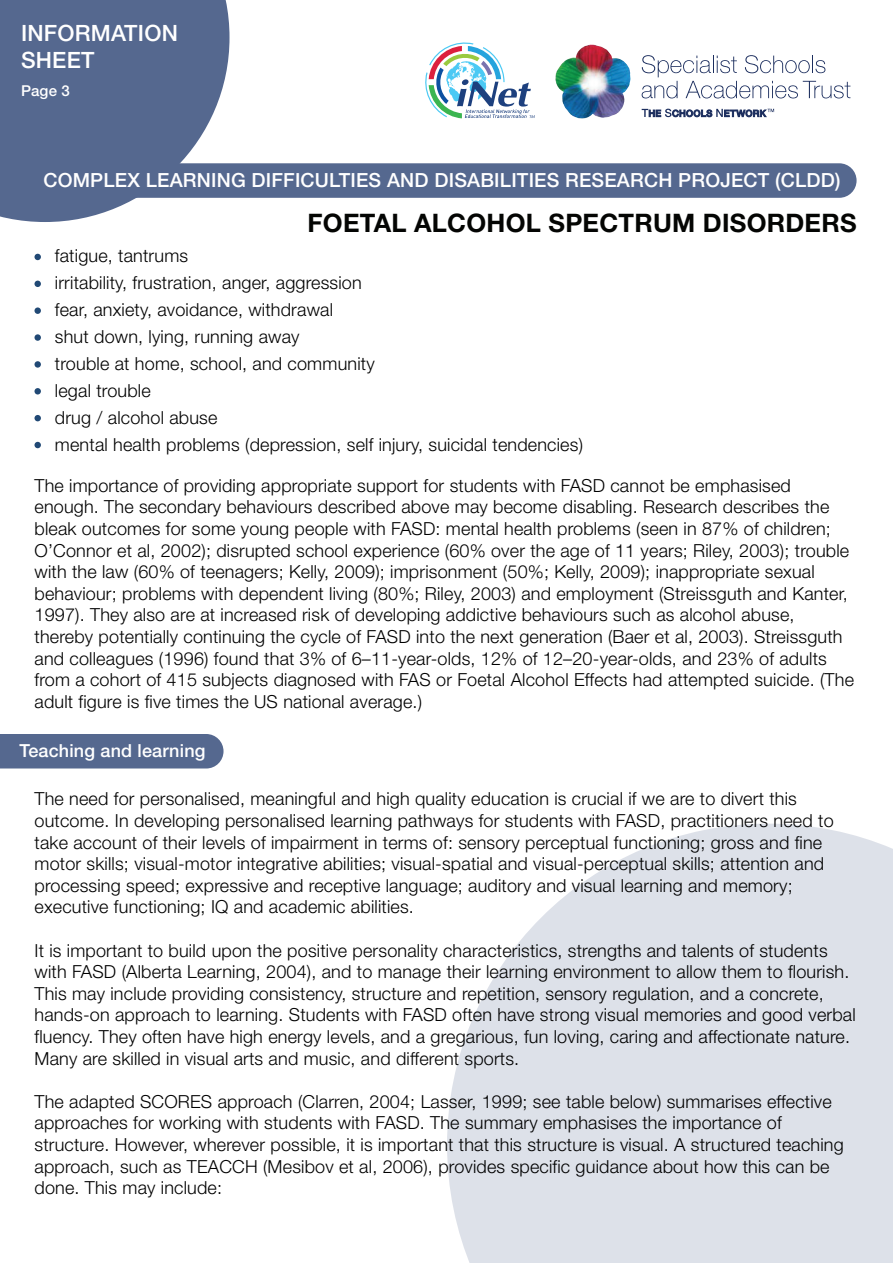
<style>
.page{position:relative;width:893px;height:1263px;background:#fff}
.page>*{position:absolute;margin:0;border:0;box-sizing:border-box;transform-origin:0 0}
.t1{font:700 25.5px "Helvetica Neue";letter-spacing:.01em;color:#040503}
.t2{font:500 22.5px/27px "Helvetica Neue";letter-spacing:.01em;color:#fff}
.t3{font:500 19.5px "Helvetica Neue";letter-spacing:.01em;color:#fff}
.t4{font:300 18px/21.6px "Helvetica Neue";letter-spacing:.01em;color:#000}
.t5{font:500 18px "Helvetica Neue";letter-spacing:.01em;color:#fff}
.t6{font:500 15px "Helvetica Neue";color:#fff}
</style>
<div class="page">
<svg style="left:447px;top:824px;width:446px;height:439px;fill:#dde1e9"></svg>
<div style="left:34px;top:254px;width:7px;height:6px;background:#214975;border-radius:50%"></div>
<div style="left:34px;top:281px;width:7px;height:6px;background:#214975;border-radius:50%"></div>
<div style="left:34px;top:307px;width:7px;height:7px;background:#214975;border-radius:50%"></div>
<div style="left:34px;top:334px;width:7px;height:7px;background:#214975;border-radius:50%"></div>
<div style="left:34px;top:361px;width:7px;height:7px;background:#214975;border-radius:50%"></div>
<div style="left:34px;top:388px;width:7px;height:6px;background:#214975;border-radius:50%"></div>
<div style="left:34px;top:415px;width:7px;height:6px;background:#214975;border-radius:50%"></div>
<div style="left:34px;top:442px;width:7px;height:6px;background:#214975;border-radius:50%"></div>
<div style="left:0;top:734px;width:224px;height:34px;background:#55688f"></div>
<svg style="left:0;top:0;width:230px;height:222px;fill:#55688f"></svg>
<div style="left:0;top:163px;width:856px;height:35px;background:#55688f"></div>
<svg style="left:642px;top:109px;width:132px;height:8px"></svg>
<img style="left:555px;top:44px;width:75px;height:75px">
<svg style="left:642px;top:55px;width:208px;height:43px"></svg>
<svg style="left:425px;top:43px;width:110px;height:75px"></svg>
<p class="t2" style="left:21px;top:19px;width:158px">INFORMATION<br>SHEET</p>
<p class="t6" style="left:21px;top:82px;width:50px">Page 3</p>
<p class="t3" style="left:44px;top:169px;width:798px">COMPLEX LEARNING DIFFICULTIES AND DISABILITIES RESEARCH PROJECT (CLDD)</p>
<p class="t1" style="left:308px;top:207px;width:550px">FOETAL ALCOHOL SPECTRUM DISORDERS</p>
<p class="t4" style="left:55px;top:242px;width:529px;line-height:27px">fatigue, tantrums<br>irritability, frustration, anger, aggression<br>fear, anxiety, avoidance, withdrawal<br>shut down, lying, running away<br>trouble at home, school, and community<br>legal trouble<br>drug / alcohol abuse<br>mental health problems (depression, self injury, suicidal tendencies)</p>
<p class="t4" style="left:34px;top:474px;width:821px">The importance of providing appropriate support for students with FASD cannot be emphasised enough. The secondary behaviours described above may become disabling. Research describes the bleak outcomes for some young people with FASD: mental health problems (seen in 87% of children; O’Connor et al, 2002); disrupted school experience (60% over the age of 11 years; Riley, 2003); trouble with the law (60% of teenagers; Kelly, 2009); imprisonment (50%; Kelly, 2009); inappropriate sexual behaviour; problems with dependent living (80%; Riley, 2003) and employment (Streissguth and Kanter, 1997). They also are at increased risk of developing addictive behaviours such as alcohol abuse, thereby potentially continuing the cycle of FASD into the next generation (Baer et al, 2003). Streissguth and colleagues (1996) found that 3% of 6–11-year-olds, 12% of 12–20-year-olds, and 23% of adults from a cohort of 415 subjects diagnosed with FAS or Foetal Alcohol Effects had attempted suicide. (The adult figure is five times the US national average.)</p>
<p class="t5" style="left:20px;top:740px;width:188px">Teaching and learning</p>
<p class="t4" style="left:34px;top:788px;width:801px">The need for personalised, meaningful and high quality education is crucial if we are to divert this outcome. In developing personalised learning pathways for students with FASD, practitioners need to take account of their levels of impairment in terms of: sensory perceptual functioning; gross and fine motor skills; visual-motor integrative abilities; visual-spatial and visual-perceptual skills; attention and processing speed; expressive and receptive language; auditory and visual learning and memory; executive functioning; IQ and academic abilities.</p>
<p class="t4" style="left:34px;top:939px;width:823px">It is important to build upon the positive personality characteristics, strengths and talents of students with FASD (Alberta Learning, 2004), and to manage their learning environment to allow them to flourish.<br>This may include providing consistency, structure and repetition, sensory regulation, and a concrete, hands-on approach to learning. Students with FASD often have strong visual memories and good verbal fluency. They often have high energy levels, and a gregarious, fun loving, caring and affectionate nature.<br>Many are skilled in visual arts and music, and different sports.</p>
<p class="t4" style="left:34px;top:1090px;width:811px">The adapted SCORES approach (Clarren, 2004; Lasser, 1999; see table below) summarises effective approaches for working with students with FASD. The summary emphasises the importance of structure. However, wherever possible, it is important that this structure is visual. A structured teaching approach, such as TEACCH (Mesibov et al, 2006), provides specific guidance about how this can be done. This may include:</p>
</div>
